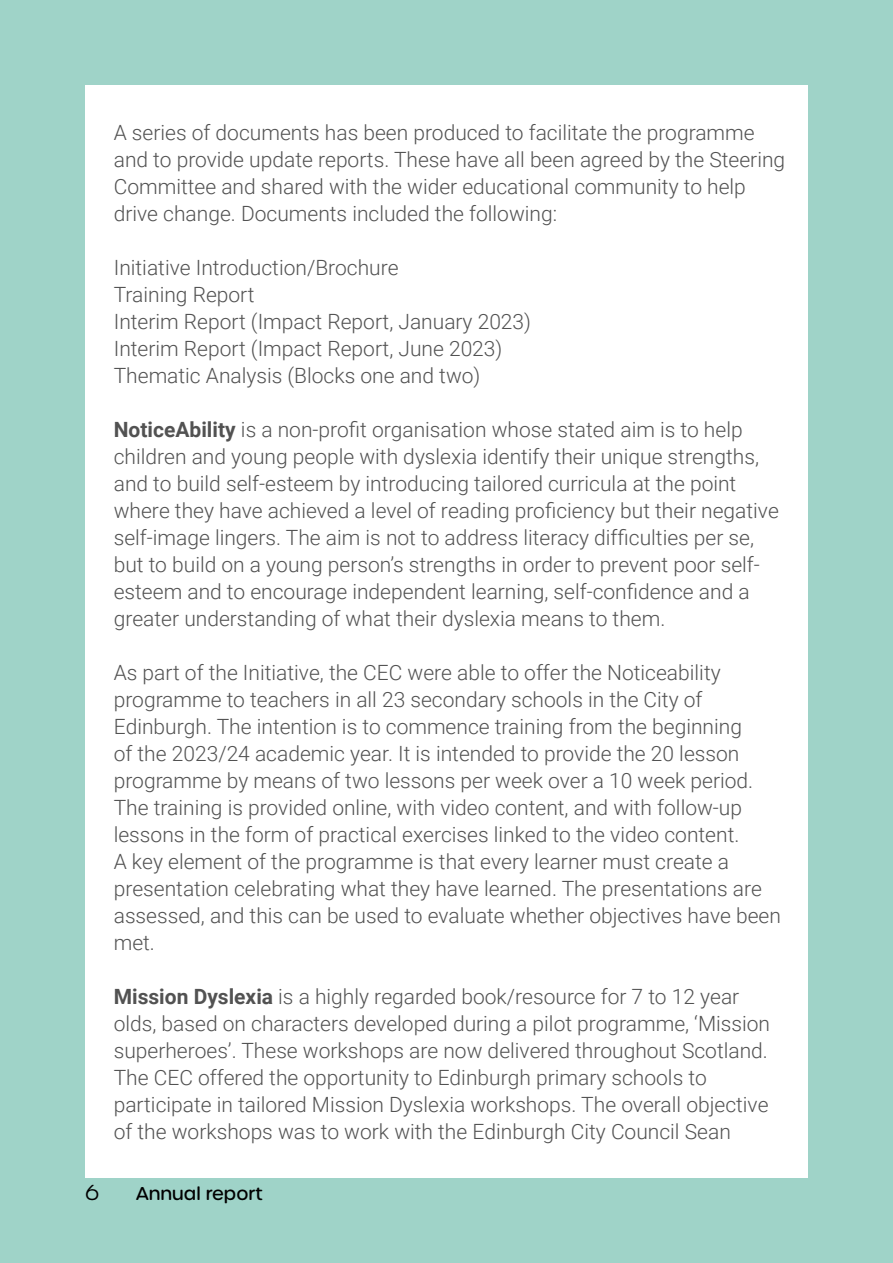
<style>
.page{position:relative;width:893px;height:1263px;background:#9fd3c8}
.page>*{position:absolute;margin:0;border:0;box-sizing:border-box;transform-origin:0 0}
.t1{font:300 21px/27px "Roboto";color:#525252}
.t2{font:300 21px "Urbane Rounded";color:#000}
.t3{font:500 18px "Urbane Rounded";color:#000}
.s1{font-weight:700}
</style>
<div class="page">
<div style="left:85px;top:85px;width:723px;height:1093px;background:#fff"></div>
<p class="t1" style="left:114px;top:118px;width:673px">A series of documents has been produced to facilitate the programme and to provide update reports. These have all been agreed by the Steering Committee and shared with the wider educational community to help drive change. Documents included the following:</p>
<p class="t1" style="left:114px;top:253px;width:419px">Initiative Introduction/Brochure<br>Training Report<br>Interim Report (Impact Report, January 2023)<br>Interim Report (Impact Report, June 2023)<br>Thematic Analysis (Blocks one and two)</p>
<p class="t1" style="left:114px;top:415px;width:667px"><span class="s1">NoticeAbility</span> is a non-profit organisation whose stated aim is to help children and young people with dyslexia identify their unique strengths, and to build self-esteem by introducing tailored curricula at the point where they have achieved a level of reading proficiency but their negative self‐image lingers. The aim is not to address literacy difficulties per se, but to build on a young person’s strengths in order to prevent poor self&shy;esteem and to encourage independent learning, self-confidence and a greater understanding of what their dyslexia means to them.</p>
<p class="t1" style="left:114px;top:658px;width:669px">As part of the Initiative, the CEC were able to offer the Noticeability programme to teachers in all 23 secondary schools in the City of Edinburgh. The intention is to commence training from the beginning<br>of the 2023/24 academic year. It is intended to provide the 20 lesson programme by means of two lessons per week over a 10 week period.<br>The training is provided online, with video content, and with follow-up lessons in the form of practical exercises linked to the video content.<br>A key element of the programme is that every learner must create a presentation celebrating what they have learned. The presentations are assessed, and this can be used to evaluate whether objectives have been met.</p>
<p class="t1" style="left:114px;top:982px;width:658px"><span class="s1">Mission Dyslexia</span> is a highly regarded book/resource for 7 to 12 year olds, based on characters developed during a pilot programme, ‘Mission superheroes’. These workshops are now delivered throughout Scotland.<br>The CEC offered the opportunity to Edinburgh primary schools to participate in tailored Mission Dyslexia workshops. The overall objective of the workshops was to work with the Edinburgh City Council Sean</p>
<p class="t2" style="left:85px;top:1179px;width:16px">6</p>
<p class="t3" style="left:136px;top:1182px;width:128px">Annual report</p>
</div>
